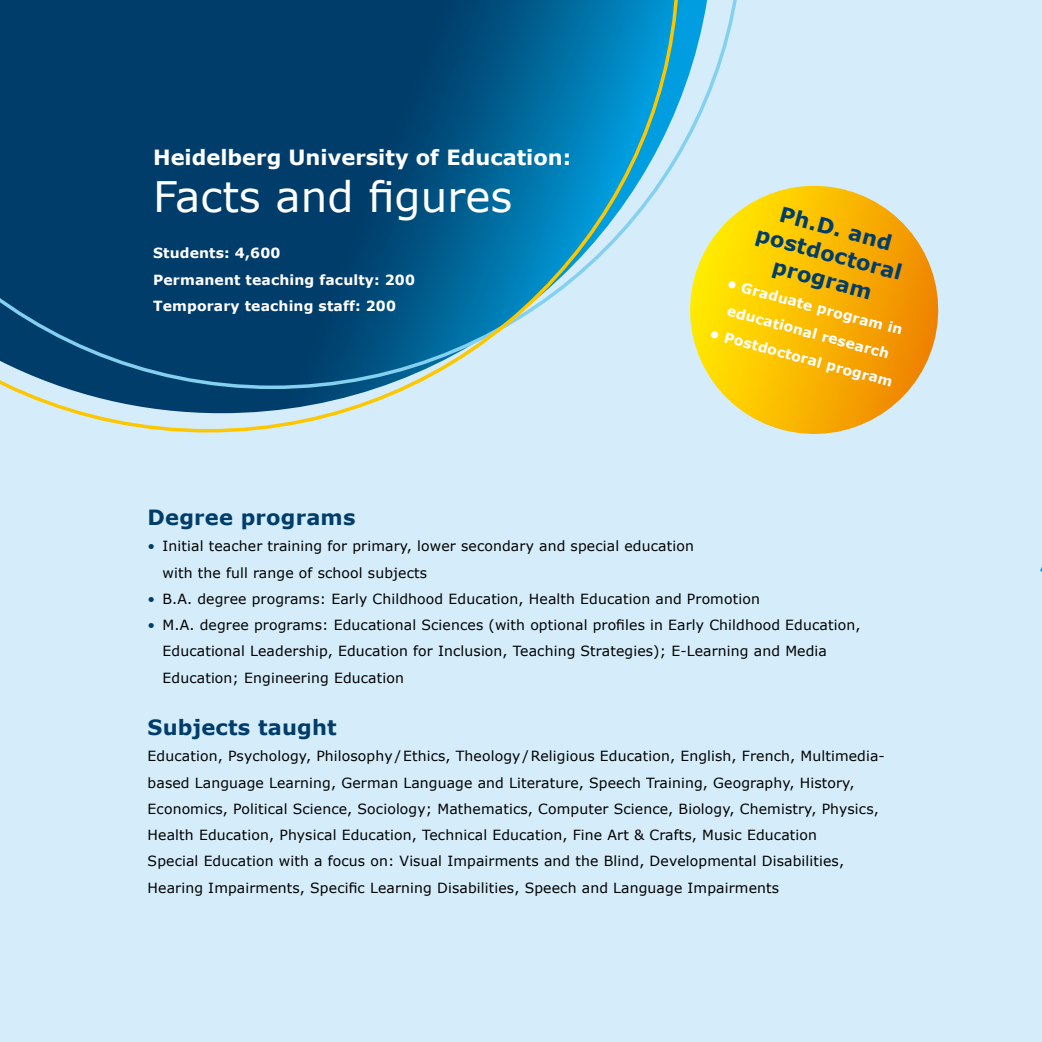
<style>
.page{position:relative;width:1042px;height:1042px;background:#d5edfa}
.page>*{position:absolute;margin:0;border:0;box-sizing:border-box;transform-origin:0 0}
.t1{font:42px "Verdana";color:#fff}
.t2{font:700 21px/26.2px "Verdana";letter-spacing:.01em;color:#003d6b;text-align:center}
.t3{font:700 21px "Verdana";color:#fff}
.t4{font:14px/26.2px "Verdana";letter-spacing:.01em;color:#000}
.t5{font:700 14px/26.2px "Verdana";letter-spacing:.01em;color:#fff}
.s1{color:#003d6b}
</style>
<div class="page">
<svg style="left:679px;top:0;width:58px;height:156px"></svg>
<svg style="left:0;top:0;width:679px;height:432px"></svg>
<svg style="left:676px;top:186px;width:263px;height:248px"></svg>
<h2 class="t3" style="left:153px;top:142px;width:420px">Heidelberg University of Education:</h2>
<h1 class="t1" style="left:153px;top:168px;width:361px">Facts and figures</h1>
<p class="t5" style="left:153px;top:240px;width:263px">Students: 4,600<br>Permanent teaching faculty: 200<br>Temporary teaching staff: 200</p>
<h2 class="t2" style="left:767px;top:195px;width:152px;rotate:15deg">Ph.D. and postdoctoral program</h2>
<p class="t5" style="left:731px;top:270px;width:183px;text-align:center;rotate:15deg">• Graduate program in educational research</p>
<p class="t5" style="left:713px;top:320px;width:190px;rotate:15deg">• Postdoctoral program</p>
<h2 class="t2" style="left:148px;top:504px;width:209px">Degree programs</h2>
<p class="t4" style="left:162px;top:533px;width:533px;text-indent:-15px"><span class="s1">•</span> Initial teacher training for primary, lower secondary and special education with the full range of school subjects</p>
<p class="t4" style="left:148px;top:585px;width:614px"><span class="s1">•</span> B.A. degree programs: Early Childhood Education, Health Education and Promotion</p>
<p class="t4" style="left:162px;top:612px;width:699px;text-indent:-15px"><span class="s1">•</span> M.A. degree programs: Educational Sciences (with optional profiles in Early Childhood Education,<br>Educational Leadership, Education for Inclusion, Teaching Strategies); E-Learning and Media<br>Education; Engineering Education</p>
<h2 class="t2" style="left:148px;top:714px;width:191px">Subjects taught</h2>
<p class="t4" style="left:148px;top:743px;width:739px">Education, Psychology, Philosophy/Ethics, Theology/Religious Education, English, French, Multimedia&shy;based Language Learning, German Language and Literature, Speech Training, Geography, History, Economics, Political Science, Sociology; Mathematics, Computer Science, Biology, Chemistry, Physics, Health Education, Physical Education, Technical Education, Fine Art &amp; Crafts, Music Education<br>Special Education with a focus on: Visual Impairments and the Blind, Developmental Disabilities, Hearing Impairments, Specific Learning Disabilities, Speech and Language Impairments</p>
</div>
